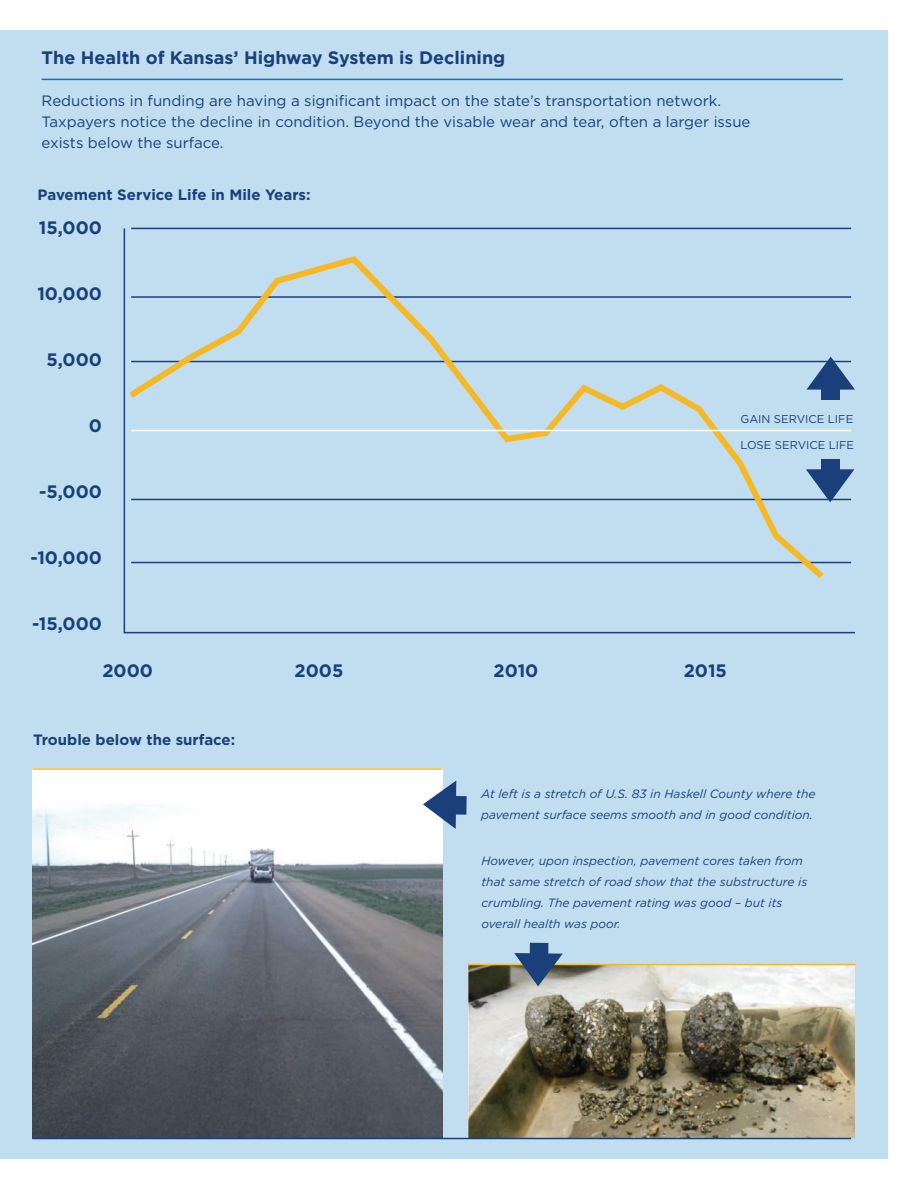
<style>
.page{position:relative;width:918px;height:1188px;background:#fff}
.page>*{position:absolute;margin:0;border:0;box-sizing:border-box;transform-origin:0 0}
.t1{font:700 18px "Gotham";color:#1a3f7a}
.t2{font:15px/21px "Gotham";color:#1a3f7a}
.t3{font:700 15px "Gotham";color:#1a3f7a}
.t4{font:italic 12px/21px "Gotham";color:#1a3f7a}
.t5{font:11.4px "Gotham";color:#1a3f7a}
</style>
<div class="page">
<div style="left:0;top:30px;width:888px;height:1158px;background:#c0deef"></div>
<svg style="left:123px;top:227px;width:732px;height:407px"></svg>
<hr style="left:131px;top:228px;width:720px;height:1px;background:#1a3f7a">
<hr style="left:131px;top:296px;width:720px;height:2px;background:#1a3f7a">
<hr style="left:131px;top:562px;width:720px;height:1px;background:#1a3f7a">
<svg style="left:830px;top:357px;width:25px;height:33px"></svg>
<div style="left:821px;top:382px;width:18px;height:18px;background:#1a3f7a"></div>
<svg style="left:830px;top:469px;width:24px;height:33px"></svg>
<div style="left:821px;top:459px;width:19px;height:18px;background:#1a3f7a"></div>
<svg style="left:123px;top:253px;width:707px;height:331px"></svg>
<hr style="left:42px;top:79px;width:801px;height:1px;background:#1074bc">
<hr style="left:131px;top:430px;width:720px;height:1px;background:#fff">
<img style="left:33px;top:770px;width:409px;height:368px">
<hr style="left:33px;top:768px;width:409px;height:2px;background:#f6b825">
<img style="left:468px;top:965px;width:387px;height:172px">
<hr style="left:468px;top:964px;width:388px;height:1px;background:#f6b825">
<hr style="left:33px;top:1138px;width:818px;height:1px;background:#1a3f7a">
<svg style="left:423px;top:780px;width:33px;height:49px"></svg>
<div style="left:448px;top:796px;width:19px;height:19px;background:#1a3f7a"></div>
<svg style="left:514px;top:953px;width:49px;height:33px"></svg>
<div style="left:530px;top:943px;width:18px;height:18px;background:#1a3f7a"></div>
<div style="left:0;top:1160px;width:918px;height:28px;background:#fff"></div>
<h1 class="t1" style="left:42px;top:46px;width:465px">The Health of Kansas’ Highway System is Declining</h1>
<p class="t2" style="left:42px;top:90px;width:710px">Reductions in funding are having a significant impact on the state’s transportation network.<br>Taxpayers notice the decline in condition. Beyond the visable wear and tear, often a larger issue exists below the surface.</p>
<p class="t3" style="left:38px;top:185px;width:274px">Pavement Service Life in Mile Years:</p>
<h1 class="t1" style="left:39px;top:216px;width:65px">15,000</h1>
<h1 class="t1" style="left:37px;top:282px;width:66px">10,000</h1>
<h1 class="t1" style="left:46px;top:348px;width:57px">5,000</h1>
<h1 class="t1" style="left:89px;top:414px;width:15px">0</h1>
<h1 class="t1" style="left:39px;top:480px;width:64px">-5,000</h1>
<p class="t5" style="left:740px;top:412px;width:114px">GAIN SERVICE LIFE</p>
<p class="t5" style="left:740px;top:437px;width:115px">LOSE SERVICE LIFE</p>
<h1 class="t1" style="left:31px;top:546px;width:73px">-10,000</h1>
<h1 class="t1" style="left:32px;top:612px;width:71px">-15,000</h1>
<h1 class="t1" style="left:102px;top:658px;width:52px">2000</h1>
<h1 class="t1" style="left:295px;top:658px;width:50px">2005</h1>
<h1 class="t1" style="left:493px;top:658px;width:46px">2010</h1>
<h1 class="t1" style="left:684px;top:658px;width:45px">2015</h1>
<p class="t3" style="left:33px;top:730px;width:204px">Trouble below the surface:</p>
<p class="t4" style="left:481px;top:783px;width:336px">At left is a stretch of U.S. 83 in Haskell County where the pavement surface seems smooth and in good condition.</p>
<p class="t4" style="left:482px;top:850px;width:327px">However, upon inspection, pavement cores taken from that same stretch of road show that the substructure is crumbling. The pavement rating was good – but its overall health was poor.</p>
</div>
